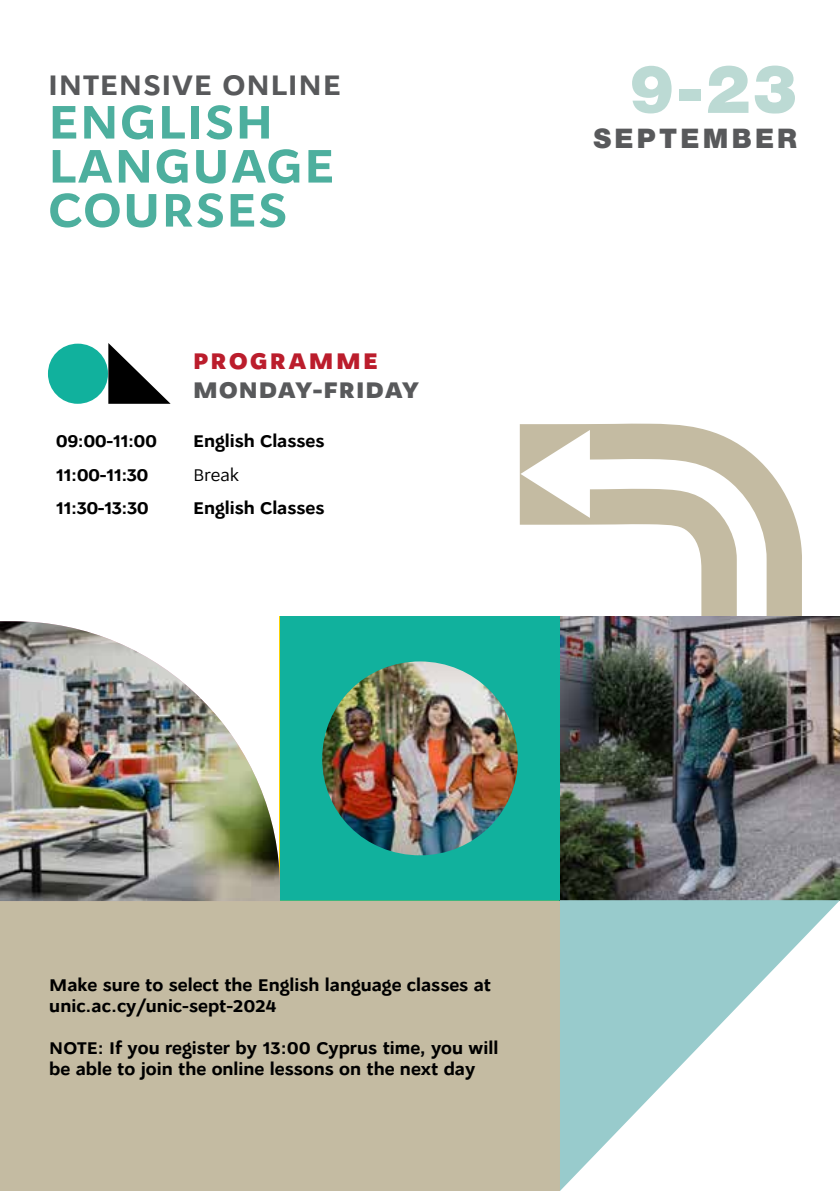
<style>
.page{position:relative;width:840px;height:1191px;background:#fff}
.page>*{position:absolute;margin:0;border:0;box-sizing:border-box;transform-origin:0 0}
.t1{font:900 72px "Helvetica Neue Greek";color:#bcdad4}
.t2{font:700 50px/44px "Osnova Pro";letter-spacing:.025em;color:#4daf9e}
.t3{font:700 30px "Osnova Pro";letter-spacing:.025em;color:#58595b}
.t4{font:900 29px "Helvetica Neue Greek";letter-spacing:.11em;color:#58595b}
.t5{font:800 24px "Osnova Pro";letter-spacing:.05em;color:#58595b}
.t6{font:800 24px "Osnova Pro";letter-spacing:.1em;color:#bb1d2c}
.t7{font:700 18px/21px "Osnova Pro";color:#000}
.t8{font:18px "Osnova Pro";color:#000}
</style>
<div class="page">
<div style="left:0;top:901px;width:559px;height:290px;background:#c4bba2"></div>
<svg style="left:519px;top:423px;width:282px;height:193px;fill:#c4bba2"></svg>
<svg style="left:520px;top:430px;width:246px;height:186px"></svg>
<img style="left:559px;top:616px;width:280px;height:284px">
<img style="left:0;top:621px;width:280px;height:280px">
<img style="left:280px;top:616px;width:279px;height:284px">
<svg style="left:559px;top:900px;width:280px;height:291px"></svg>
<div style="left:48px;top:344px;width:60px;height:60px;background:#11b19d;border-radius:50%"></div>
<svg style="left:108px;top:343px;width:62px;height:61px"></svg>
<h3 class="t3" style="left:48px;top:66px;width:294px">INTENSIVE ONLINE</h3>
<h2 class="t2" style="left:48px;top:101px;width:287px">ENGLISH<br>LANGUAGE<br>COURSES</h2>
<h3 class="t6" style="left:193px;top:346px;width:186px">PROGRAMME</h3>
<h3 class="t5" style="left:193px;top:374px;width:227px">MONDAY-FRIDAY</h3>
<p class="t7" style="left:56px;top:431px;width:103px">09:00-11:00</p>
<p class="t7" style="left:193px;top:431px;width:133px">English Classes</p>
<p class="t7" style="left:56px;top:465px;width:94px">11:00-11:30</p>
<p class="t8" style="left:193px;top:464px;width:48px">Break</p>
<p class="t7" style="left:56px;top:498px;width:94px">11:30-13:30</p>
<p class="t7" style="left:193px;top:498px;width:133px">English Classes</p>
<h1 class="t1" style="left:629px;top:50px;width:169px">9-23</h1>
<h3 class="t4" style="left:593px;top:122px;width:205px">SEPTEMBER</h3>
<p class="t7" style="left:49px;top:975px;width:443px">Make sure to select the English language classes at unic.ac.cy/unic-sept-2024</p>
<p class="t7" style="left:49px;top:1038px;width:450px">NOTE: If you register by 13:00 Cyprus time, you will be able to join the online lessons on the next day</p>
</div>
